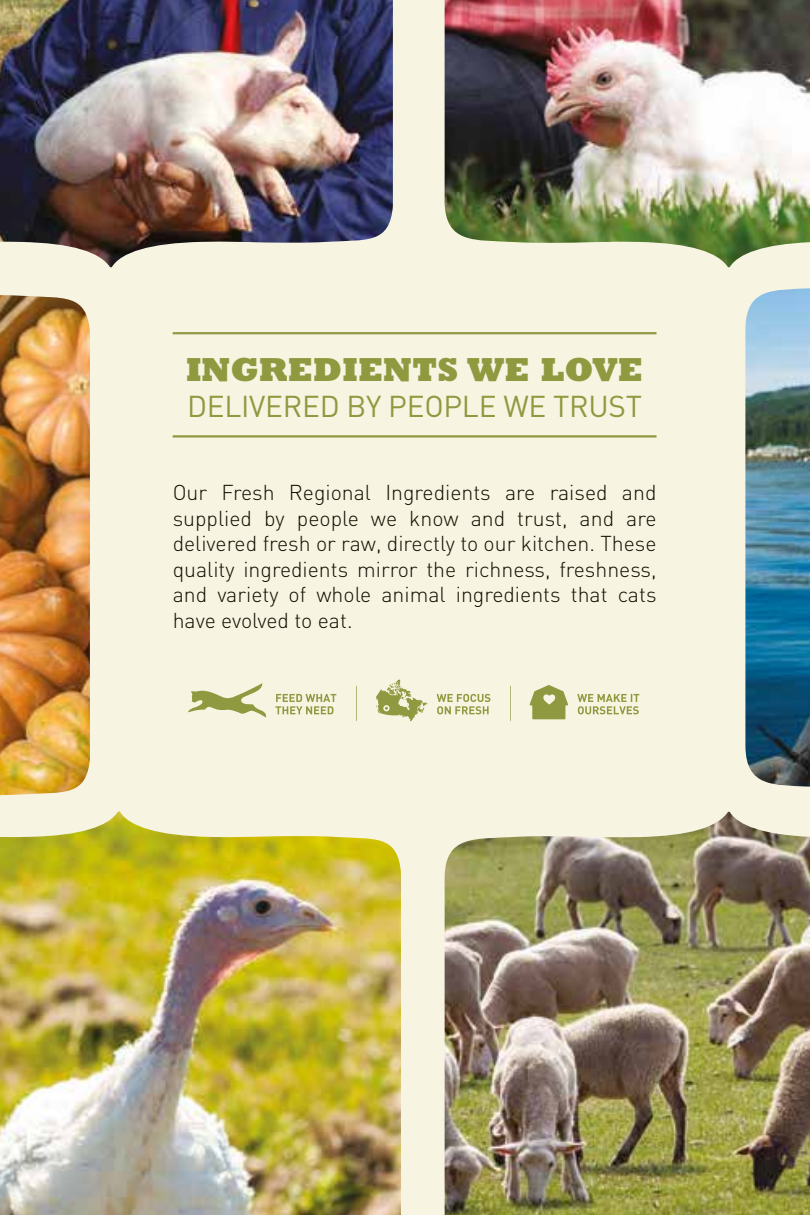
<style>
.page{position:relative;width:810px;height:1215px;background:#f7f4e1}
.page>*{position:absolute;margin:0;border:0;box-sizing:border-box;transform-origin:0 0}
.t1{font:800 33.75px "Rockwell Std";color:#8f993f}
.t2{font:29.7px "DIN";letter-spacing:-.01em;color:#8f993f}
.t3{font:300 21.38px/25.7px "DIN";color:#140e03;text-align:justify}
</style>
<div class="page">
<img style="left:445px;top:0;width:365px;height:267px">
<hr style="left:173px;top:332px;width:484px;height:2px;background:#8f993f">
<hr style="left:173px;top:435px;width:484px;height:3px;background:#8f993f">
<img style="left:0;top:295px;width:90px;height:501px">
<img style="left:445px;top:812px;width:365px;height:403px">
<svg style="left:529px;top:685px;width:39px;height:34px"></svg>
<svg style="left:356px;top:686px;width:1px;height:35px"></svg>
<svg style="left:510px;top:686px;width:1px;height:35px"></svg>
<img style="left:745px;top:288px;width:65px;height:499px">
<img style="left:0;top:0;width:393px;height:267px">
<img style="left:0;top:812px;width:401px;height:403px">
<svg style="left:188px;top:683px;width:79px;height:35px"></svg>
<svg style="left:376px;top:680px;width:51px;height:41px"></svg>
<svg style="left:275px;top:694px;width:61px;height:20px"></svg>
<svg style="left:437px;top:694px;width:53px;height:20px"></svg>
<svg style="left:577px;top:694px;width:62px;height:20px"></svg>
<h1 class="t1" style="left:186px;top:349px;width:458px">INGREDIENTS WE LOVE</h1>
<h2 class="t2" style="left:187px;top:389px;width:457px">DELIVERED BY PEOPLE WE TRUST</h2>
<p class="t3" style="left:173px;top:482px;width:485px">Our Fresh Regional Ingredients are raised and supplied by people we know and trust, and are delivered fresh or raw, directly to our kitchen. These quality ingredients mirror the richness, freshness, and variety of whole animal ingredients that cats have evolved to eat.</p>
</div>
